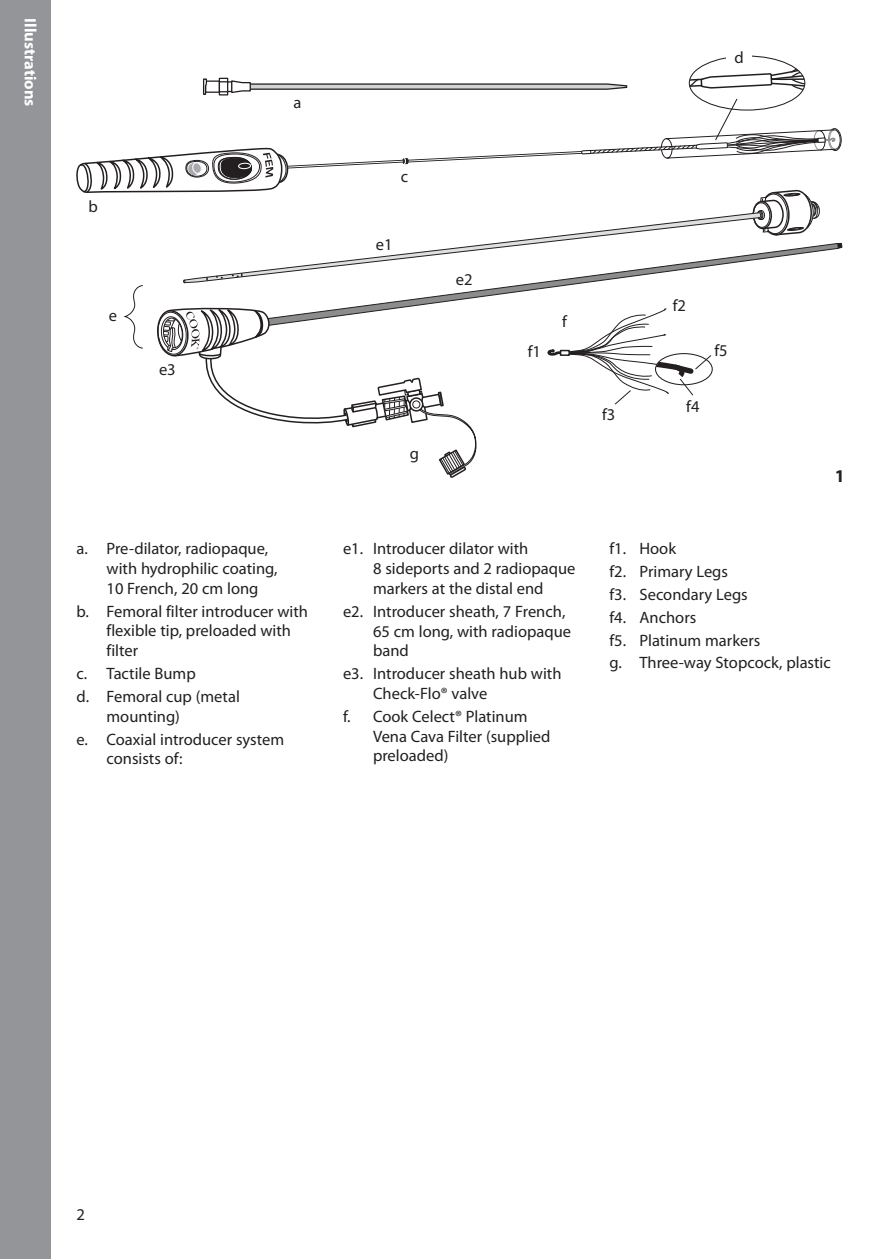
<style>
.page{position:relative;width:893px;height:1259px;background:#fff}
.page>*{position:absolute;margin:0;border:0;box-sizing:border-box;transform-origin:0 0}
.t1{font:700 18px "Myriad Pro";color:#231f20}
.t2{font:16.5px/19.8px "Myriad Pro";color:#231f20}
.t3{font:700 16.5px "Myriad Pro";color:#fff}
</style>
<div class="page">
<div style="left:0;top:0;width:51px;height:1259px;background:#939598"></div>
<svg style="left:76px;top:57px;width:766px;height:421px"></svg>
<p class="t3" style="left:40px;top:18px;width:90px;rotate:90deg">Illustrations</p>
<p class="t2" style="left:88px;top:197px;width:11px">b</p>
<p class="t2" style="left:109px;top:306px;width:10px">e</p>
<p class="t2" style="left:159px;top:360px;width:18px">e3</p>
<p class="t2" style="left:293px;top:93px;width:9px">a</p>
<p class="t2" style="left:107px;top:539px;width:173px;text-indent:-30px">a. Pre-dilator, radiopaque, with hydrophilic coating,<br>10 French, 20 cm long</p>
<p class="t2" style="left:107px;top:601px;width:203px;text-indent:-30px">b. Femoral filter introducer with flexible tip, preloaded with filter</p>
<p class="t2" style="left:77px;top:662px;width:165px;line-height:22.8px">c. Tactile Bump<br>d. Femoral cup (metal</p>
<p class="t2" style="left:77px;top:705px;width:209px;line-height:22.8px;text-indent:30px">mounting)<br>e. Coaxial introducer system</p>
<p class="t2" style="left:107px;top:749px;width:78px">consists of:</p>
<p class="t2" style="left:734px;top:48px;width:11px">d</p>
<p class="t2" style="left:401px;top:167px;width:9px">c</p>
<p class="t2" style="left:376px;top:235px;width:18px">e1</p>
<p class="t2" style="left:456px;top:270px;width:18px">e2</p>
<p class="t2" style="left:410px;top:444px;width:11px">g</p>
<p class="t2" style="left:528px;top:342px;width:15px">f1</p>
<p class="t2" style="left:562px;top:312px;width:6px">f</p>
<p class="t2" style="left:373px;top:539px;width:204px;text-indent:-30px">e1. Introducer dilator with<br>8 sideports and 2 radiopaque markers at the distal end</p>
<p class="t2" style="left:373px;top:601px;width:200px;text-indent:-30px">e2. Introducer sheath, 7 French,<br>65 cm long, with radiopaque band</p>
<p class="t2" style="left:373px;top:664px;width:190px;text-indent:-30px">e3. Introducer sheath hub with<br>Check-Flo® valve</p>
<p class="t2" style="left:373px;top:706px;width:179px;text-indent:-30px">f. Cook Celect® Platinum<br>Vena Cava Filter (supplied preloaded)</p>
<p class="t2" style="left:602px;top:404px;width:15px">f3</p>
<p class="t2" style="left:673px;top:296px;width:15px">f2</p>
<p class="t2" style="left:714px;top:341px;width:15px">f5</p>
<p class="t2" style="left:686px;top:397px;width:15px">f4</p>
<p class="t1" style="left:835px;top:466px;width:11px">1</p>
<p class="t2" style="left:609px;top:538px;width:223px;line-height:22.8px">f1. Hook<br>f2. Primary Legs<br>f3. Secondary Legs<br>f4. Anchors<br>f5. Platinum markers<br>g. Three-way Stopcock, plastic</p>
<p class="t2" style="left:77px;top:1205px;width:10px">2</p>
</div>
